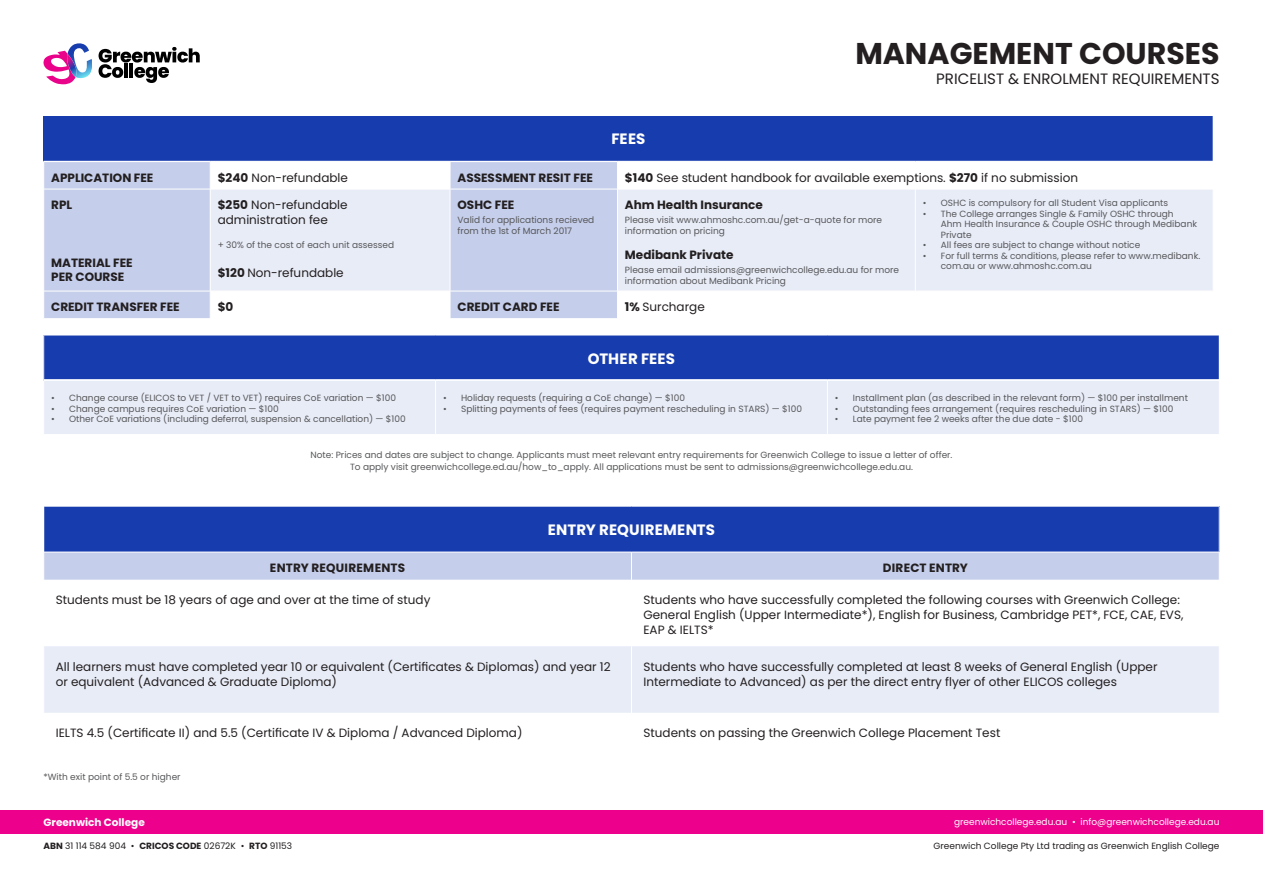
<style>
.page{position:relative;width:1263px;height:893px;background:#fff}
.page>*{position:absolute;margin:0;border:0;box-sizing:border-box;transform-origin:0 0}
.t1{font:700 30px "Poppins";color:#231f20}
.t2{font:15px "Poppins";color:#231f20}
.t3{font:700 15px "Poppins";letter-spacing:.01em;color:#fff}
.t4{font:12px/15px "Poppins";color:#231f20}
.t5{font:700 12px/14.4px "Poppins";color:#231f20}
.t6{font:700 12px "Poppins";letter-spacing:.02em;color:#231f20}
.t7{font:700 10.5px "Poppins";color:#fff}
.t8{font:9px/10.5px "Poppins";color:#57585a}
.t9{font:9px "Poppins";color:#231f20}
.t10{font:9px "Poppins";color:#fff}
.s1{font-weight:700}
</style>
<div class="page">
<svg style="left:43px;top:43px;width:157px;height:41px"></svg>
<div style="left:0;top:810px;width:1263px;height:24px;background:#ed008c"></div>
<div style="left:44px;top:506px;width:1175px;height:46px;background:#173cad"></div>
<div style="left:44px;top:646px;width:1175px;height:67px;background:#e8ecf7"></div>
<hr style="left:44px;top:506px;width:587px;height:1px;background:#fff">
<hr style="left:631px;top:506px;width:588px;height:1px;background:#fff">
<svg style="left:44px;top:552px;width:1175px;height:28px;background:#c6cfeb"></svg>
<hr style="left:631px;top:646px;width:1px;height:67px;background:#fff">
<div style="left:44px;top:116px;width:1169px;height:45px;background:#173cad"></div>
<svg style="left:44px;top:162px;width:573px;height:156px;fill:#c5ceeb"></svg>
<svg style="left:211px;top:190px;width:1002px;height:101px;background:#e2e7f5"></svg>
<svg style="left:210px;top:162px;width:1px;height:27px"></svg>
<hr style="left:44px;top:189px;width:166px;height:1px;background:#fff">
<hr style="left:210px;top:189px;width:240px;height:1px;background:#fff">
<hr style="left:210px;top:189px;width:1px;height:102px;background:#fff">
<hr style="left:450px;top:189px;width:167px;height:1px;background:#fff">
<hr style="left:617px;top:189px;width:1px;height:102px;background:#fff">
<hr style="left:44px;top:291px;width:166px;height:1px;background:#fff">
<hr style="left:210px;top:291px;width:240px;height:1px;background:#fff">
<svg style="left:210px;top:292px;width:1px;height:26px"></svg>
<hr style="left:450px;top:291px;width:167px;height:1px;background:#fff">
<svg style="left:450px;top:162px;width:1px;height:27px"></svg>
<hr style="left:450px;top:189px;width:1px;height:102px;background:#fff">
<svg style="left:450px;top:291px;width:1px;height:27px"></svg>
<hr style="left:915px;top:189px;width:1px;height:102px;background:#fff">
<div style="left:44px;top:335px;width:1175px;height:45px;background:#173cad"></div>
<div style="left:44px;top:381px;width:1175px;height:53px;background:#e8ecf7"></div>
<hr style="left:435px;top:380px;width:1px;height:54px;background:#fff">
<hr style="left:827px;top:380px;width:1px;height:54px;background:#fff">
<hr style="left:44px;top:335px;width:392px;height:1px;background:#fff">
<hr style="left:436px;top:335px;width:391px;height:1px;background:#fff">
<hr style="left:827px;top:335px;width:392px;height:1px;background:#fff">
<p class="t3" style="left:611px;top:130px;width:36px">FEES</p>
<p class="t1" style="left:855px;top:36px;width:366px">MANAGEMENT COURSES</p>
<p class="t2" style="left:936px;top:70px;width:285px">PRICELIST &amp; ENROLMENT REQUIREMENTS</p>
<p class="t5" style="left:51px;top:170px;width:104px">APPLICATION FEE</p>
<p class="t4" style="left:218px;top:170px;width:132px"><span class="s1">$240</span> Non-refundable</p>
<p class="t5" style="left:458px;top:170px;width:137px">ASSESSMENT RESIT FEE</p>
<p class="t4" style="left:625px;top:170px;width:455px"><span class="s1">$140</span> See student handbook for available exemptions. <span class="s1">$270</span> if no submission</p>
<p class="t5" style="left:51px;top:198px;width:23px">RPL</p>
<p class="t8" style="left:923px;top:198px;width:247px">• OSHC is compulsory for all Student Visa applicants</p>
<p class="t8" style="left:941px;top:208px;width:258px;text-indent:-18px">• The College arranges Single &amp; Family OSHC through<br>Ahm Health Insurance &amp; Couple OSHC through Medibank<br>Private</p>
<p class="t8" style="left:923px;top:240px;width:219px">• All fees are subject to change without notice</p>
<p class="t8" style="left:941px;top:250px;width:261px;text-indent:-18px">• For full terms &amp; conditions, please refer to www.medibank. com.au or www.ahmoshc.com.au</p>
<p class="t4" style="left:218px;top:198px;width:131px"><span class="s1">$250</span> Non-refundable</p>
<p class="t4" style="left:218px;top:212px;width:112px">administration fee</p>
<p class="t8" style="left:218px;top:240px;width:178px">+ 30% of the cost of each unit assessed</p>
<p class="t4" style="left:218px;top:266px;width:127px"><span class="s1">$120</span> Non-refundable</p>
<p class="t5" style="left:625px;top:198px;width:139px">Ahm Health Insurance</p>
<p class="t8" style="left:625px;top:215px;width:259px">Please visit www.ahmoshc.com.au/get-a-quote for more information on pricing</p>
<p class="t5" style="left:625px;top:248px;width:110px">Medibank Private</p>
<p class="t8" style="left:625px;top:265px;width:276px">Please email admissions@greenwichcollege.edu.au for more</p>
<p class="t8" style="left:625px;top:275px;width:163px">information about Medibank Pricing</p>
<p class="t5" style="left:458px;top:198px;width:58px">OSHC FEE</p>
<p class="t8" style="left:458px;top:215px;width:138px">Valid for applications recieved from the 1st of March 2017</p>
<p class="t5" style="left:51px;top:255px;width:83px">MATERIAL FEE<br>PER COURSE</p>
<p class="t5" style="left:51px;top:300px;width:130px">CREDIT TRANSFER FEE</p>
<p class="t5" style="left:218px;top:300px;width:17px">$0</p>
<p class="t5" style="left:457px;top:300px;width:103px">CREDIT CARD FEE</p>
<p class="t4" style="left:625px;top:300px;width:81px"><span class="s1">1%</span> Surcharge</p>
<p class="t3" style="left:588px;top:350px;width:89px">OTHER FEES</p>
<p class="t8" style="left:51px;top:393px;width:346px">• Change course (ELICOS to VET / VET to VET) requires CoE variation — $100</p>
<p class="t8" style="left:51px;top:403px;width:229px">• Change campus requires CoE variation — $100</p>
<p class="t8" style="left:51px;top:414px;width:356px">• Other CoE variations (including deferral, suspension &amp; cancellation) — $100</p>
<p class="t8" style="left:835px;top:393px;width:354px">• Installment plan (as described in the relevant form) — $100 per installment</p>
<p class="t8" style="left:835px;top:403px;width:340px">• Outstanding fees arrangement (requires rescheduling in STARS) — $100</p>
<p class="t8" style="left:835px;top:414px;width:250px">• Late payment fee 2 weeks after the due date - $100</p>
<p class="t8" style="left:310px;top:450px;width:643px">Note: Prices and dates are subject to change. Applicants must meet relevant entry requirements for Greenwich College to issue a letter of offer.</p>
<p class="t8" style="left:350px;top:462px;width:564px">To apply visit greenwichcollege.ed.au/how_to_apply. All applications must be sent to admissions@greenwichcollege.edu.au.</p>
<p class="t8" style="left:443px;top:393px;width:243px">• Holiday requests (requiring a CoE change) — $100</p>
<p class="t8" style="left:443px;top:403px;width:360px">• Splitting payments of fees (requires payment rescheduling in STARS) — $100</p>
<p class="t3" style="left:548px;top:521px;width:169px">ENTRY REQUIREMENTS</p>
<p class="t6" style="left:270px;top:561px;width:137px">ENTRY REQUIREMENTS</p>
<p class="t5" style="left:883px;top:561px;width:87px">DIRECT ENTRY</p>
<p class="t4" style="left:56px;top:593px;width:376px">Students must be 18 years of age and over at the time of study</p>
<p class="t4" style="left:643px;top:593px;width:541px">Students who have successfully completed the following courses with Greenwich College:<br>General English (Upper Intermediate*), English for Business, Cambridge PET*, FCE, CAE, EVS,<br>EAP &amp; IELTS*</p>
<p class="t4" style="left:56px;top:659px;width:556px">All learners must have completed year 10 or equivalent (Certificates &amp; Diplomas) and year 12 or equivalent (Advanced &amp; Graduate Diploma)</p>
<p class="t4" style="left:643px;top:659px;width:515px">Students who have successfully completed at least 8 weeks of General English (Upper</p>
<p class="t4" style="left:643px;top:674px;width:475px">Intermediate to Advanced) as per the direct entry flyer of other ELICOS colleges</p>
<p class="t4" style="left:56px;top:726px;width:468px">IELTS 4.5 (Certificate II) and 5.5 (Certificate IV &amp; Diploma / Advanced Diploma)</p>
<p class="t4" style="left:643px;top:726px;width:358px">Students on passing the Greenwich College Placement Test</p>
<p class="t8" style="left:44px;top:772px;width:139px">*With exit point of 5.5 or higher</p>
<p class="t7" style="left:44px;top:816px;width:103px">Greenwich College</p>
<p class="t10" style="left:954px;top:817px;width:267px">greenwichcollege.edu.au • info@greenwichcollege.edu.au</p>
<p class="t9" style="left:933px;top:841px;width:287px">Greenwich College Pty Ltd trading as Greenwich English College</p>
<p class="t9" style="left:44px;top:841px;width:250px"><span class="s1">ABN</span> 31 114 584 904 • <span class="s1">CRICOS CODE</span> 02672K • <span class="s1">RTO</span> 91153</p>
</div>
